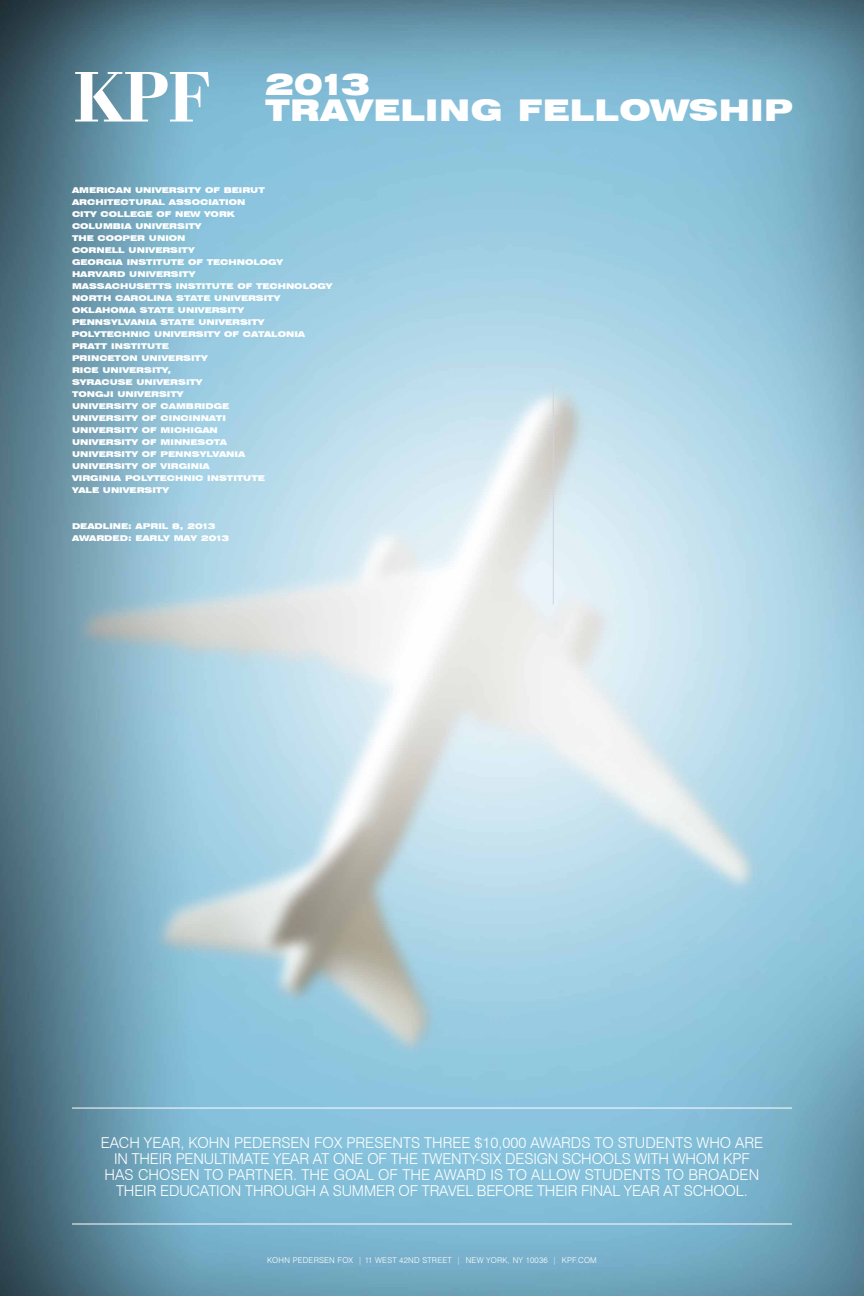
<style>
.page{position:relative;width:864px;height:1296px;background:#fff}
.page>*{position:absolute;margin:0;border:0;box-sizing:border-box;transform-origin:0 0}
.t1{font:900 expanded 30px/26.5px "Swiss 721 BT";letter-spacing:.02em;color:#fff}
.t2{font:300 15px/16px "Swiss 721 BT";letter-spacing:-.01em;color:#fff;text-align:center}
.t3{font:900 expanded 8px/12px "Swiss 721 BT";color:#fff}
.t4{font:300 8px "Swiss 721 BT";letter-spacing:.03em;color:#fff}
</style>
<div class="page">
<img style="left:0;top:0;width:864px;height:1296px">
<hr style="left:553px;top:385px;width:1px;height:219px;background:#d0d3e2">
<svg style="left:75px;top:72px;width:134px;height:50px"></svg>
<hr style="left:72px;top:1108px;width:720px;height:1px;background:#fff">
<hr style="left:72px;top:1224px;width:720px;height:1px;background:#fff">
<h1 class="t1" style="left:265px;top:71px;width:529px">2013<br>TRAVELING FELLOWSHIP</h1>
<p class="t3" style="left:72px;top:184px;width:262px">AMERICAN UNIVERSITY OF BEIRUT<br>ARCHITECTU RAL ASSOCIATION<br>CITY COLLEGE OF N EW YORK<br>COLU MBIA UNIVERSITY<br>THE COOPER UNION<br>CORNELL UNIVERSITY<br>GEORGIA I NSTITUTE OF TECHNOLOGY<br>HARVARD UNIVERSITY<br>MASSACHU SETTS I NSTITUTE OF TECHNOLOGY<br>N ORTH CAROLINA STATE UNIVERSITY<br>OKLAHOMA STATE UNIVERSITY<br>PENNSYLVANIA STATE UNIVERSITY<br>POLYTECHNIC UNIVERSITY OF CATALONIA<br>PRATT I NSTITUTE<br>PRINCETON UNIVERSITY<br>RICE UNIVERSITY,<br>SYRACU SE UNIVERSITY<br>TONGJI UNIVERSITY<br>UNIVERSITY OF CAMBRIDGE<br>UNIVERSITY OF CINCINNATI<br>UNIVERSITY OF M ICHIGAN<br>UNIVERSITY OF M INNESOTA<br>UNIVERSITY OF PENNSYLVANIA<br>UNIVERSITY OF VIRGINIA<br>VIRGINIA POLYTECHNIC I NSTITUTE<br>YALE UNIVERSITY</p>
<p class="t3" style="left:72px;top:520px;width:159px">DEADLINE: APRIL 8, 2013<br>AWARDED: EARLY MAY 2013</p>
<p class="t2" style="left:101px;top:1135px;width:662px">EACH YEAR, KOHN PEDERSEN FOX PRESENTS THREE $10,000 AWARDS TO STUDENTS WHO ARE IN THEIR PENULTIMATE YEAR AT ONE OF THE TWENTY-SIX DESIGN SCHOOLS WITH WHOM KPF HAS CHOSEN TO PARTNER. THE GOAL OF THE AWARD IS TO ALLOW STUDENTS TO BROADEN THEIR EDUCATION THROUGH A SUMMER OF TRAVEL BEFORE THEIR FINAL YEAR AT SCHOOL.</p>
<p class="t4" style="left:267px;top:1255px;width:318px">KOHN PEDERSEN FOX | 11 WEST 42ND STREET | NEW YORK, NY 10036 | KPF.COM</p>
</div>
